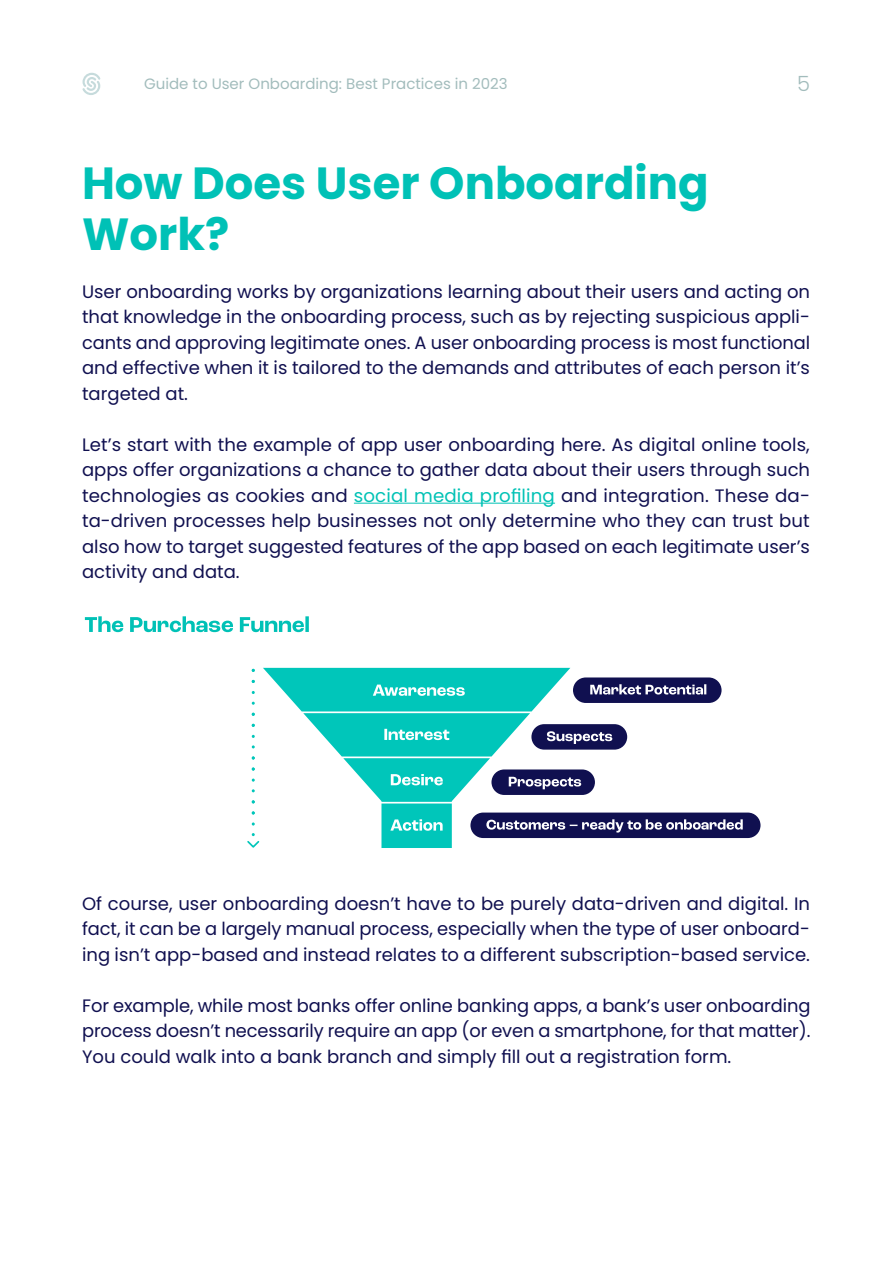
<style>
.page{position:relative;width:893px;height:1263px;background:#fff}
.page>*{position:absolute;margin:0;border:0;box-sizing:border-box;transform-origin:0 0}
.t1{font:700 45px/51px "Poppins";color:#00c1b6}
.t2{font:300 21px "Poppins";color:#a2bcbc}
.t3{font:18px/25.5px "Poppins";color:#101050;text-align:justify}
.t4{font:15px "Poppins";color:#a2bcbc}
.s1{color:#00c2b5}
</style>
<div class="page">
<svg style="left:82px;top:73px;width:18px;height:22px"></svg>
<hr style="left:354px;top:503px;width:201px;height:1px;background:#00c2b5">
<svg style="left:85px;top:616px;width:224px;height:16px"></svg>
<svg style="left:263px;top:668px;width:307px;height:180px;fill:#00c6ba"></svg>
<svg style="left:391px;top:774px;width:52px;height:11px"></svg>
<svg style="left:384px;top:729px;width:65px;height:11px"></svg>
<svg style="left:390px;top:819px;width:53px;height:12px"></svg>
<svg style="left:373px;top:684px;width:92px;height:12px"></svg>
<svg style="left:252px;top:767px;width:3px;height:4px"></svg>
<svg style="left:247px;top:833px;width:13px;height:15px"></svg>
<div style="left:573px;top:677px;width:149px;height:26px;background:#101050;border-radius:13px"></div>
<svg style="left:590px;top:684px;width:116px;height:10px"></svg>
<div style="left:531px;top:724px;width:96px;height:26px;background:#101050;border-radius:13px"></div>
<svg style="left:547px;top:731px;width:65px;height:13px"></svg>
<div style="left:491px;top:769px;width:104px;height:26px;background:#101050;border-radius:13px"></div>
<div style="left:470px;top:812px;width:290px;height:26px;background:#101050;border-radius:13px"></div>
<svg style="left:509px;top:777px;width:72px;height:12px"></svg>
<svg style="left:486px;top:819px;width:257px;height:13px"></svg>
<p class="t4" style="left:144px;top:75px;width:365px">Guide to User Onboarding: Best Practices in 2023</p>
<p class="t2" style="left:797px;top:72px;width:14px">5</p>
<h1 class="t1" style="left:82px;top:158px;width:628px">How Does User Onboarding<br>Work?</h1>
<p class="t3" style="left:82px;top:279px;width:730px">User onboarding works by organizations learning about their users and acting on that knowledge in the onboarding process, such as by rejecting suspicious appli&shy;cants and approving legitimate ones. A user onboarding process is most functional and effective when it is tailored to the demands and attributes of each person it’s targeted at.</p>
<p class="t3" style="left:82px;top:432px;width:729px">Let’s start with the example of app user onboarding here. As digital online tools, apps offer organizations a chance to gather data about their users through such technologies as cookies and <span class="s1">social media profiling</span> and integration. These da&shy;ta-driven processes help businesses not only determine who they can trust but also how to target suggested features of the app based on each legitimate user’s activity and data.</p>
<p class="t3" style="left:82px;top:891px;width:729px">Of course, user onboarding doesn’t have to be purely data-driven and digital. In fact, it can be a largely manual process, especially when the type of user onboard&shy;ing isn’t app-based and instead relates to a different subscription-based service.</p>
<p class="t3" style="left:82px;top:993px;width:730px">For example, while most banks offer online banking apps, a bank’s user onboarding process doesn’t necessarily require an app (or even a smartphone, for that matter).<br>You could walk into a bank branch and simply fill out a registration form.</p>
</div>
